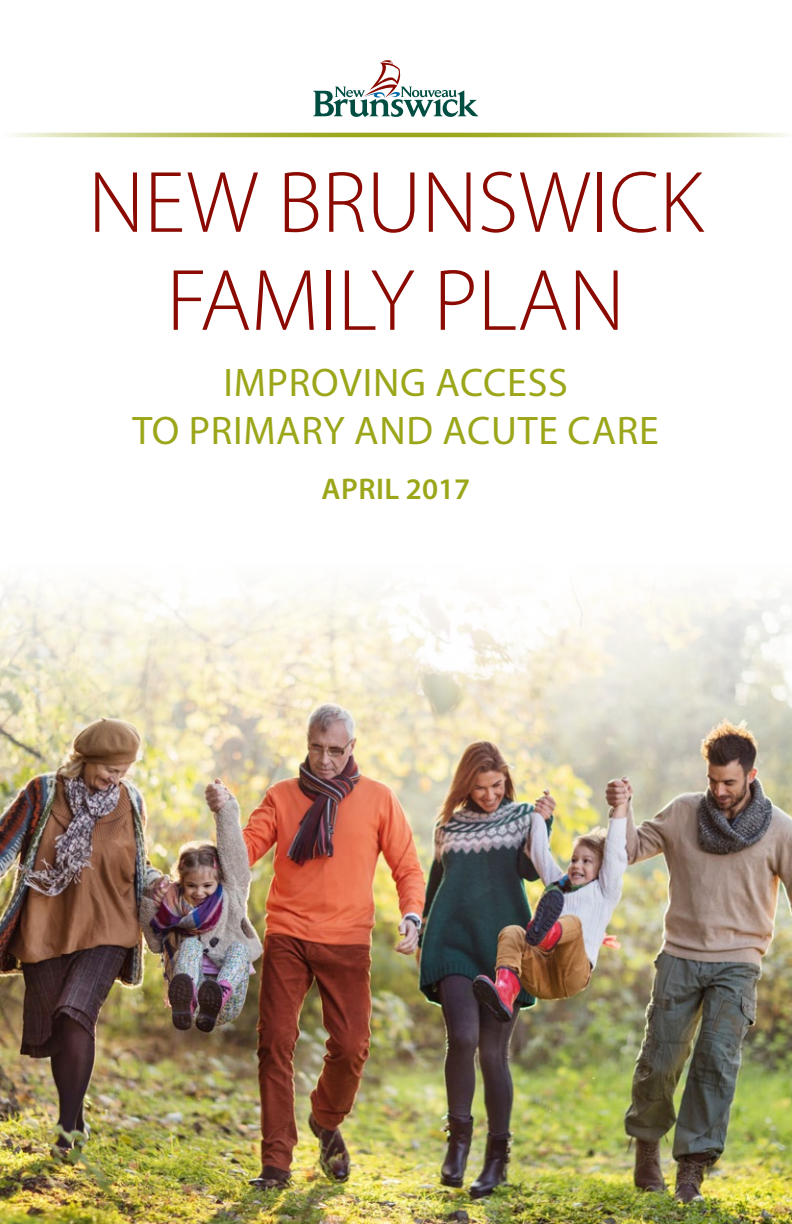
<style>
.page{position:relative;width:792px;height:1224px;background:#fff}
.page>*{position:absolute;margin:0;border:0;box-sizing:border-box;transform-origin:0 0}
.t1{font:300 88px/98px "Myriad Pro";color:#8b0a02;text-align:center}
.t2{font:40px/48px "Myriad Pro";letter-spacing:.02em;color:#9ba619;text-align:center}
.t3{font:600 30px "Myriad Pro";letter-spacing:.02em;color:#9ba619}
</style>
<div class="page">
<img style="left:0;top:581px;width:792px;height:643px">
<svg style="left:313px;top:60px;width:165px;height:57px"></svg>
<svg style="left:13px;top:133px;width:773px;height:4px;background:#bac262"></svg>
<p class="t1" style="left:88px;top:155px;width:617px">NEW BRUNSWICK<br>FAMILY PLAN</p>
<p class="t2" style="left:132px;top:358px;width:528px">IMPROVING ACCESS<br>TO PRIMARY AND ACUTE CARE</p>
<p class="t3" style="left:321px;top:469px;width:150px">APRIL 2017</p>
</div>
